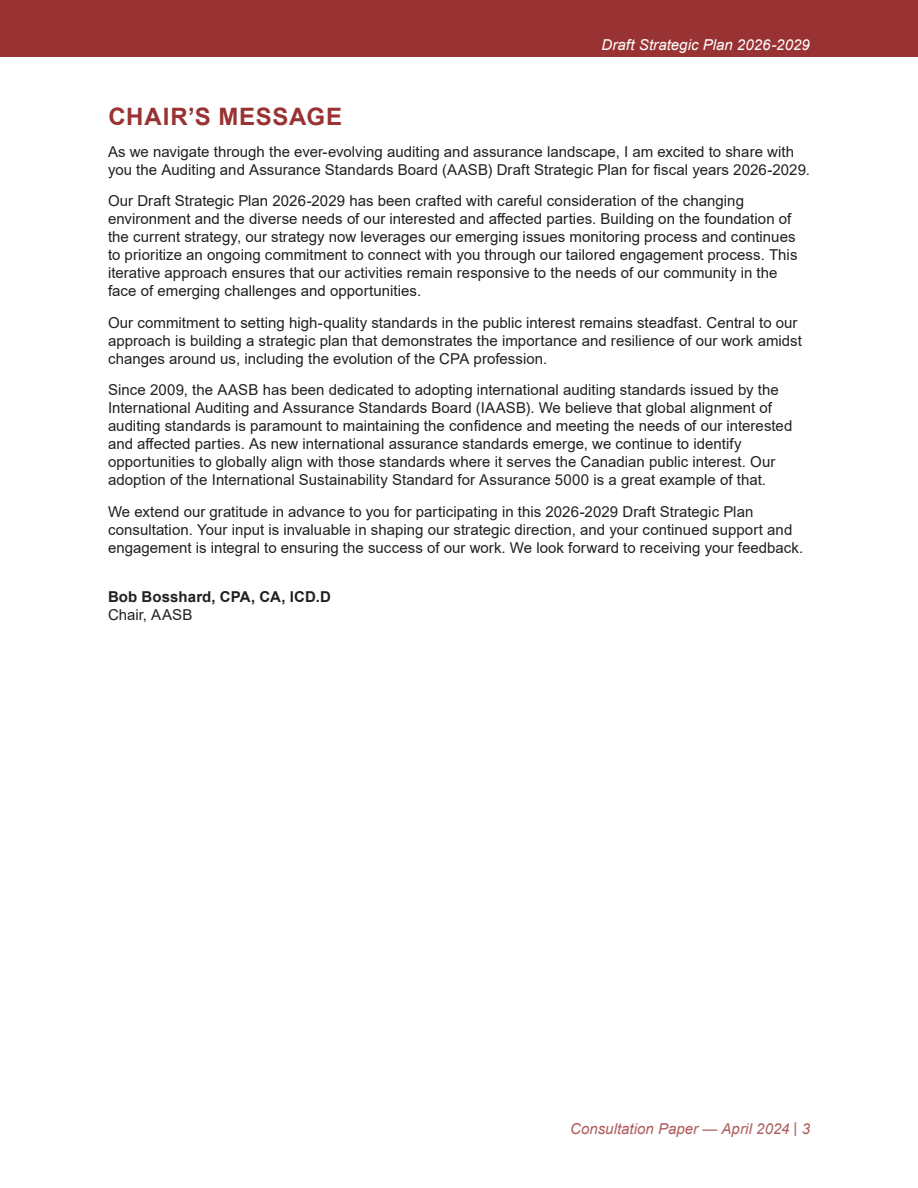
<style>
.page{position:relative;width:918px;height:1188px;background:#fff}
.page>*{position:absolute;margin:0;border:0;box-sizing:border-box;transform-origin:0 0}
.t1{font:700 24px "Arial";letter-spacing:.035em;color:#933}
.t2{font:15px/18px "Arial";letter-spacing:.005em;color:#231f20}
.t3{font:italic 15px "Arial";letter-spacing:.005em;color:#ad5c5c}
.t4{font:italic 15px "Arial";letter-spacing:.005em;color:#fff}
.t5{font:700 15px "Arial";letter-spacing:.005em;color:#231f20}
</style>
<div class="page">
<div style="left:0;top:0;width:918px;height:57px;background:#933"></div>
<p class="t4" style="left:601px;top:35px;width:210px">Draft Strategic Plan 2026-2029</p>
<h2 class="t1" style="left:108px;top:100px;width:235px">CHAIR’S MESSAGE</h2>
<p class="t2" style="left:108px;top:143px;width:704px">As we navigate through the ever-evolving auditing and assurance landscape, I am excited to share with you the Auditing and Assurance Standards Board (AASB) Draft Strategic Plan for fiscal years 2026-2029.</p>
<p class="t2" style="left:108px;top:192px;width:691px">Our Draft Strategic Plan 2026-2029 has been crafted with careful consideration of the changing environment and the diverse needs of our interested and affected parties. Building on the foundation of the current strategy, our strategy now leverages our emerging issues monitoring process and continues to prioritize an ongoing commitment to connect with you through our tailored engagement process. This iterative approach ensures that our activities remain responsive to the needs of our community in the face of emerging challenges and opportunities.</p>
<p class="t2" style="left:108px;top:314px;width:695px">Our commitment to setting high-quality standards in the public interest remains steadfast. Central to our approach is building a strategic plan that demonstrates the importance and resilience of our work amidst changes around us, including the evolution of the CPA profession.</p>
<p class="t2" style="left:108px;top:381px;width:686px">Since 2009, the AASB has been dedicated to adopting international auditing standards issued by the International Auditing and Assurance Standards Board (IAASB). We believe that global alignment of auditing standards is paramount to maintaining the confidence and meeting the needs of our interested and affected parties. As new international assurance standards emerge, we continue to identify opportunities to globally align with those standards where it serves the Canadian public interest. Our adoption of the International Sustainability Standard for Assurance 5000 is a great example of that.</p>
<p class="t2" style="left:108px;top:503px;width:697px">We extend our gratitude in advance to you for participating in this 2026-2029 Draft Strategic Plan consultation. Your input is invaluable in shaping our strategic direction, and your continued support and engagement is integral to ensuring the success of our work. We look forward to receiving your feedback.</p>
<p class="t5" style="left:108px;top:587px;width:224px">Bob Bosshard, CPA, CA, ICD.D</p>
<p class="t2" style="left:108px;top:606px;width:86px">Chair, AASB</p>
<p class="t3" style="left:570px;top:1119px;width:241px">Consultation Paper — April 2024 | 3</p>
</div>
